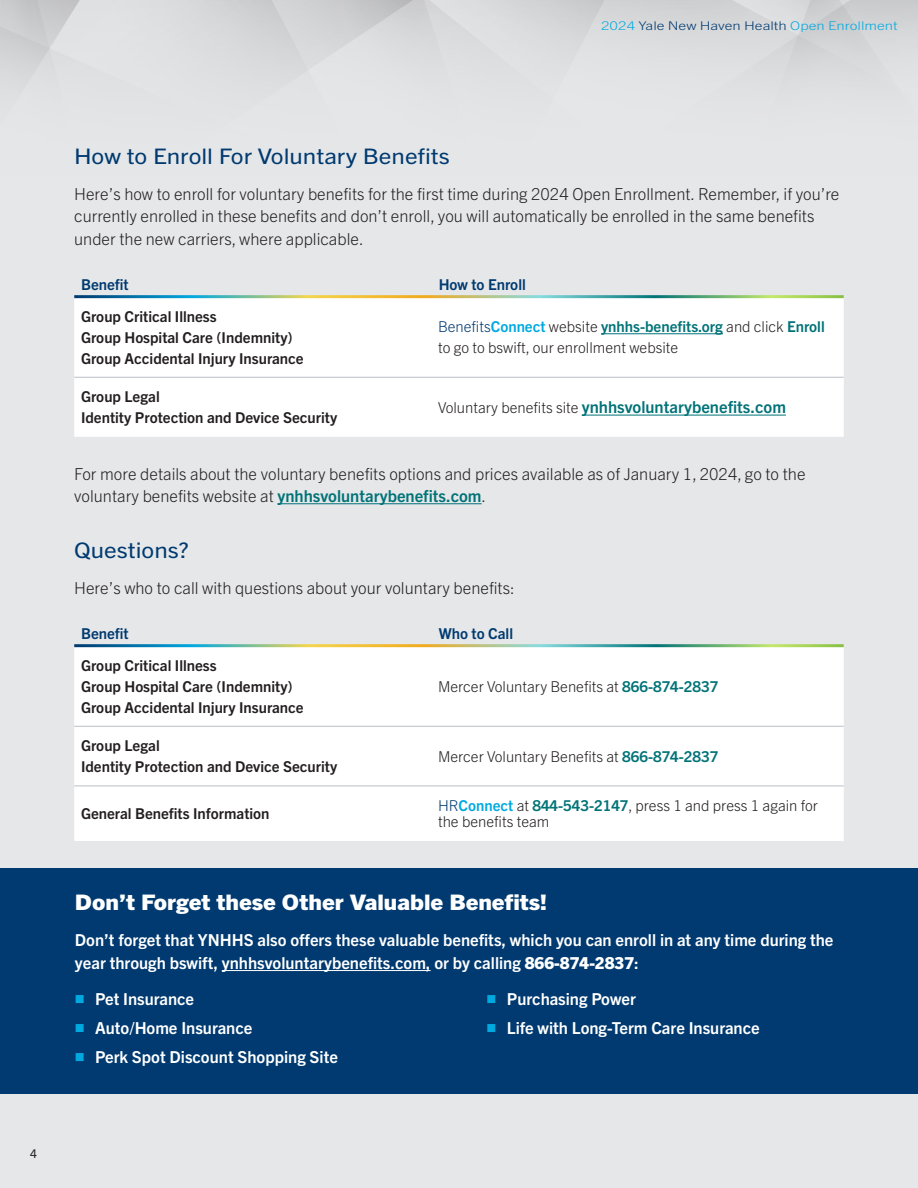
<style>
.page{position:relative;width:918px;height:1188px;background:#e6e7e9}
.page>*{position:absolute;margin:0;border:0;box-sizing:border-box;transform-origin:0 0}
.Header_1{font:21.45px "Trade Gothic Next LT Pro";color:#003a70;scale:1.14 1}
.Header_1-2{font:800 21.45px "Trade Gothic Next LT Pro";color:#fff;scale:1.14 1}
.Body_Text_Print{font:300 16.5px/22.5px "Trade Gothic Next LT Pro";color:#231f20}
.Body_Text_Print-2{font:700 16.5px/22.5px "Trade Gothic Next LT Pro";color:#fff}
.Table_Body_Center{font:700 16.5px "Trade Gothic Next LT Pro";color:#007377}
.Table_Body_Left{font:700 15px "Trade Gothic Next LT Pro";color:#231f20}
.Table_Body_Center-2{font:300 15px/21px "Trade Gothic Next LT Pro";color:#231f20}
.Table_Header_Center{font:700 15px "Trade Gothic Next LT Pro";color:#003a70}
.t1{font:300 12px "Trade Gothic Next LT Pro";color:#00a9e0;scale:1.25 1}
.t2{font:12px "Trade Gothic Next LT Pro";color:#231f20}
.s1{color:#003a70}
.s2{font-weight:700;color:#00a9e0}
.s3{font-weight:700;color:#007377}
.s4{font-weight:300;font-size:15px;color:#231f20}
.s5{font-weight:800}
.s6{font-family:"Sarabun";font-weight:300;color:#00a9e0}
</style>
<div class="page">
<hr style="left:278px;top:503px;width:204px;height:1px;background:#007377">
<div style="left:74px;top:298px;width:770px;height:139px;background:#fff"></div>
<hr style="left:74px;top:377px;width:358px;height:1px;background:#c1c7ce">
<hr style="left:432px;top:377px;width:412px;height:1px;background:#c1c7ce">
<hr style="left:74px;top:295px;width:358px;height:3px;background:#fff">
<hr style="left:432px;top:295px;width:412px;height:3px;background:#fff">
<hr style="left:601px;top:333px;width:122px;height:1px;background:#007377">
<hr style="left:582px;top:415px;width:204px;height:1px;background:#007377">
<div style="left:74px;top:647px;width:770px;height:194px;background:#fff"></div>
<hr style="left:74px;top:726px;width:358px;height:1px;background:#c1c7ce">
<hr style="left:432px;top:726px;width:412px;height:1px;background:#c1c7ce">
<hr style="left:74px;top:785px;width:358px;height:1px;background:#c1c7ce">
<hr style="left:432px;top:785px;width:412px;height:1px;background:#c1c7ce">
<hr style="left:74px;top:644px;width:358px;height:3px;background:#fff">
<hr style="left:432px;top:644px;width:412px;height:3px;background:#fff">
<div style="left:0;top:868px;width:918px;height:226px;background:#003a70"></div>
<hr style="left:222px;top:970px;width:209px;height:1px;background:#fff">
<p class="t1" style="left:601px;top:17px;width:239px">2024 <span class="s1">Yale New Haven Health</span> Open Enrollment</p>
<p class="t2" style="left:30px;top:1146px;width:8px">4</p>
<p class="Header_1" style="left:74px;top:141px;width:331px">How to Enroll For Voluntary Benefits</p>
<p class="Body_Text_Print" style="left:74px;top:181px;width:767px">Here’s how to enroll for voluntary benefits for the first time during 2024 Open Enrollment. Remember, if you’re currently enrolled in these benefits and don’t enroll, you will automatically be enrolled in the same benefits under the new carriers, where applicable.</p>
<p class="Table_Header_Center" style="left:81px;top:274px;width:49px">Benefit</p>
<p class="Table_Header_Center" style="left:439px;top:274px;width:89px">How to Enroll</p>
<p class="Table_Body_Left" style="left:81px;top:306px;width:137px">Group Critical Illness</p>
<p class="Table_Body_Left" style="left:81px;top:327px;width:213px">Group Hospital Care (Indemnity)</p>
<p class="Table_Body_Left" style="left:81px;top:348px;width:224px">Group Accidental Injury Insurance</p>
<p class="Table_Body_Center-2" style="left:438px;top:315px;width:388px"><span class="s1">Benefits</span><span class="s2">Connect</span> website <span class="s3">ynhhs-benefits.org</span> and click <span class="s3">Enroll </span>to go to bswift, our enrollment website</p>
<p class="Table_Body_Left" style="left:81px;top:386px;width:80px">Group Legal</p>
<p class="Table_Body_Left" style="left:81px;top:407px;width:258px">Identity Protection and Device Security</p>
<p class="Table_Body_Center" style="left:438px;top:396px;width:349px"><span class="s4">Voluntary benefits site</span> ynhhsvoluntarybenefits.com</p>
<p class="Body_Text_Print" style="left:74px;top:461px;width:733px">For more details about the voluntary benefits options and prices available as of January 1, 2024, go to the voluntary benefits website at <span class="s3">ynhhsvoluntarybenefits.com</span>.</p>
<p class="Header_1" style="left:74px;top:535px;width:102px">Questions?</p>
<p class="Body_Text_Print" style="left:74px;top:575px;width:442px">Here’s who to call with questions about your voluntary benefits:</p>
<p class="Table_Header_Center" style="left:81px;top:623px;width:49px">Benefit</p>
<p class="Table_Header_Center" style="left:439px;top:623px;width:76px">Who to Call</p>
<p class="Table_Body_Left" style="left:81px;top:655px;width:137px">Group Critical Illness</p>
<p class="Table_Body_Left" style="left:81px;top:676px;width:213px">Group Hospital Care (Indemnity)</p>
<p class="Table_Body_Left" style="left:81px;top:697px;width:224px">Group Accidental Injury Insurance</p>
<p class="Table_Body_Center-2" style="left:438px;top:675px;width:282px">Mercer Voluntary Benefits at <span class="s3">866-874-2837</span></p>
<p class="Table_Body_Left" style="left:81px;top:735px;width:80px">Group Legal</p>
<p class="Table_Body_Left" style="left:81px;top:756px;width:258px">Identity Protection and Device Security</p>
<p class="Table_Body_Center-2" style="left:438px;top:745px;width:282px">Mercer Voluntary Benefits at <span class="s3">866-874-2837</span></p>
<p class="Table_Body_Left" style="left:81px;top:803px;width:190px">General Benefits Information</p>
<p class="Table_Body_Center-2" style="left:438px;top:796px;width:381px;line-height:16.5px"><span class="s1">HR</span><span class="s2">Connect</span> at <span class="s3">844-543-2147</span>, press 1 and press 1 again for the benefits team</p>
<p class="Header_1-2" style="left:75px;top:888px;width:416px">Don’t Forget these Other Valuable Benefits!</p>
<p class="Body_Text_Print-2" style="left:75px;top:928px;width:760px">Don’t forget that YNHHS also offers these valuable benefits, which you can enroll in at any time during the year through bswift, ynhhsvoluntarybenefits.com, or by calling <span class="s5">866-874-2837</span>:</p>
<p class="Body_Text_Print-2" style="left:75px;top:987px;width:121px"><span class="s6">■</span> Pet Insurance</p>
<p class="Body_Text_Print-2" style="left:75px;top:1016px;width:179px"><span class="s6">■</span> Auto/Home Insurance</p>
<p class="Body_Text_Print-2" style="left:75px;top:1045px;width:265px"><span class="s6">■</span> Perk Spot Discount Shopping Site</p>
<p class="Body_Text_Print-2" style="left:487px;top:987px;width:151px"><span class="s6">■</span> Purchasing Power</p>
<p class="Body_Text_Print-2" style="left:487px;top:1016px;width:275px"><span class="s6">■</span> Life with Long-Term Care Insurance</p>
</div>
